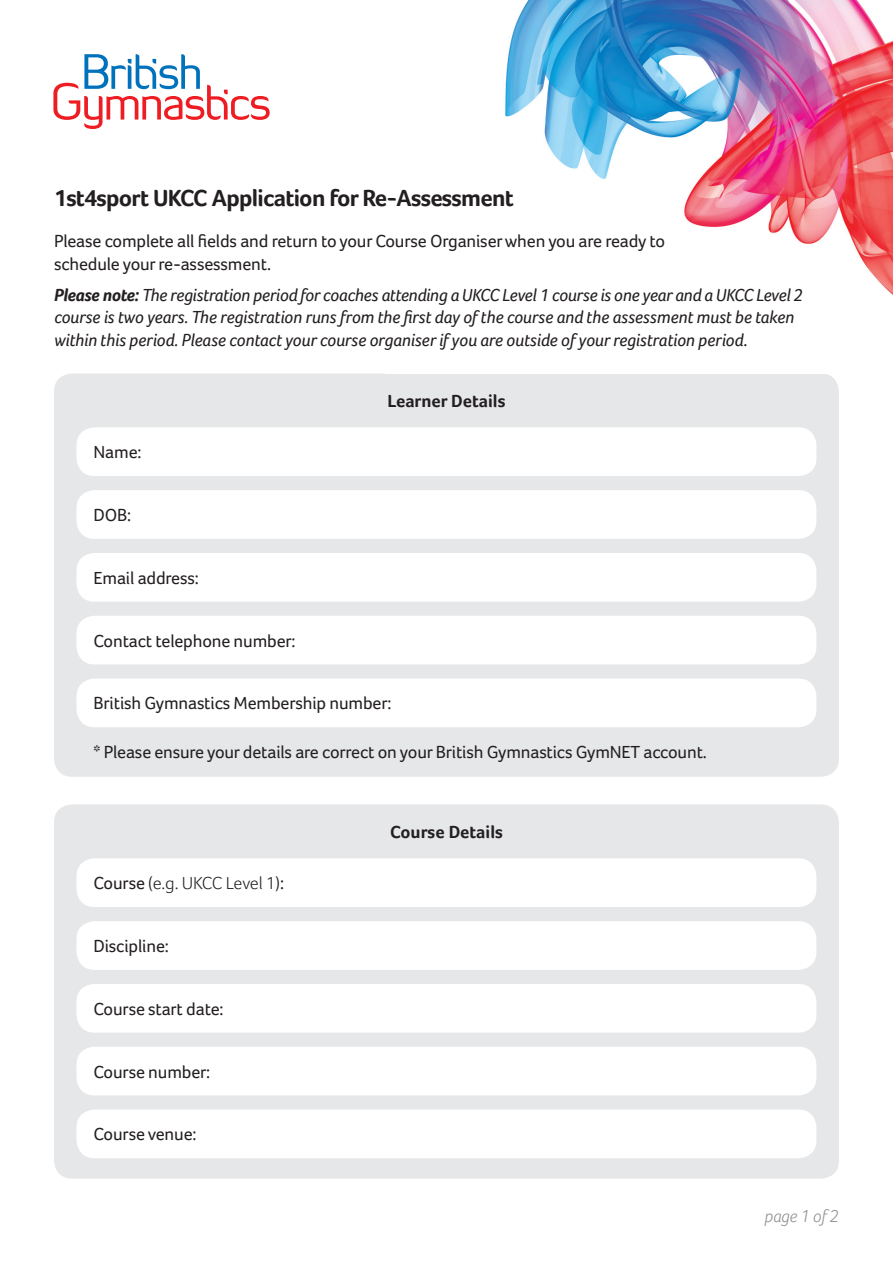
<style>
.page{position:relative;width:893px;height:1263px;background:#fff}
.page>*{position:absolute;margin:0;border:0;box-sizing:border-box;transform-origin:0 0}
.BG_Heading{font:700 24px "Foco";letter-spacing:-.03em;color:#231f20}
.Body{font:18px/22.5px "Foco";letter-spacing:-.01em;color:#231f20}
.Body-2{font:italic 18px/22.5px "Foco";letter-spacing:-.01em;color:#231f20}
.Table_heads{font:700 18px "Foco";color:#231f20}
.Body-3{font:300 18px "Foco";letter-spacing:-.025em;color:#231f20}
.t1{font:italic 300 18px "Foco";letter-spacing:-.01em;color:#8f9194}
.s1{font-weight:700}
.s2{font-style:normal}
.s3{font-weight:400}
</style>
<div class="page">
<div style="left:54px;top:373px;width:785px;height:404px;background:#e6e7e9;border-radius:18px"></div>
<div style="left:54px;top:804px;width:785px;height:374px;background:#e6e7e9;border-radius:18px"></div>
<img style="left:505px;top:0;width:388px;height:295px">
<svg style="left:53px;top:54px;width:217px;height:75px"></svg>
<div style="left:77px;top:427px;width:739px;height:49px;background:#fff;border-radius:18px"></div>
<div style="left:77px;top:858px;width:739px;height:49px;background:#fff;border-radius:18px"></div>
<div style="left:77px;top:490px;width:739px;height:49px;background:#fff;border-radius:18px"></div>
<div style="left:77px;top:921px;width:739px;height:49px;background:#fff;border-radius:18px"></div>
<div style="left:77px;top:553px;width:739px;height:49px;background:#fff;border-radius:18px"></div>
<div style="left:77px;top:984px;width:739px;height:49px;background:#fff;border-radius:18px"></div>
<div style="left:77px;top:616px;width:739px;height:48px;background:#fff;border-radius:18px"></div>
<div style="left:77px;top:678px;width:739px;height:49px;background:#fff;border-radius:18px"></div>
<div style="left:77px;top:1047px;width:739px;height:48px;background:#fff;border-radius:18px"></div>
<div style="left:77px;top:1109px;width:739px;height:49px;background:#fff;border-radius:18px"></div>
<p class="BG_Heading" style="left:54px;top:184px;width:461px">1st4sport UKCC Application for Re-Assessment</p>
<p class="Body" style="left:54px;top:230px;width:613px">Please complete all fields and return to your Course Organiser when you are ready to schedule your re-assessment.</p>
<p class="Body-2" style="left:54px;top:283px;width:751px"><span class="s1">Please note:</span> The registration period for coaches attending a UKCC Level 1 course is one year and a UKCC Level 2 course is two years. The registration runs from the first day of the course and the assessment must be taken within this period. Please contact your course organiser if you are outside of your registration period<span class="s2">.</span></p>
<p class="Body" style="left:94px;top:441px;width:49px">Name:</p>
<p class="Body" style="left:94px;top:503px;width:39px">DOB:</p>
<p class="Body" style="left:94px;top:566px;width:107px">Email address:</p>
<p class="Body" style="left:94px;top:629px;width:204px">Contact telephone number:</p>
<p class="Table_heads" style="left:388px;top:391px;width:119px">Learner Details</p>
<p class="Body" style="left:94px;top:692px;width:299px">British Gymnastics Membership number:</p>
<p class="Body" style="left:94px;top:741px;width:615px">* Please ensure your details are correct on your British Gymnastics GymNET account.</p>
<p class="Body-3" style="left:94px;top:873px;width:192px"><span class="s3">Course</span> (e.g. UKCC Level 1)<span class="s3">:</span></p>
<p class="Body" style="left:94px;top:934px;width:77px">Discipline:</p>
<p class="Body" style="left:94px;top:997px;width:131px">Course start date:</p>
<p class="Body" style="left:94px;top:1060px;width:118px">Course number:</p>
<p class="Body" style="left:94px;top:1123px;width:105px">Course venue:</p>
<p class="Table_heads" style="left:390px;top:821px;width:114px">Course Details</p>
<p class="t1" style="left:765px;top:1205px;width:76px">page 1 of 2</p>
</div>
